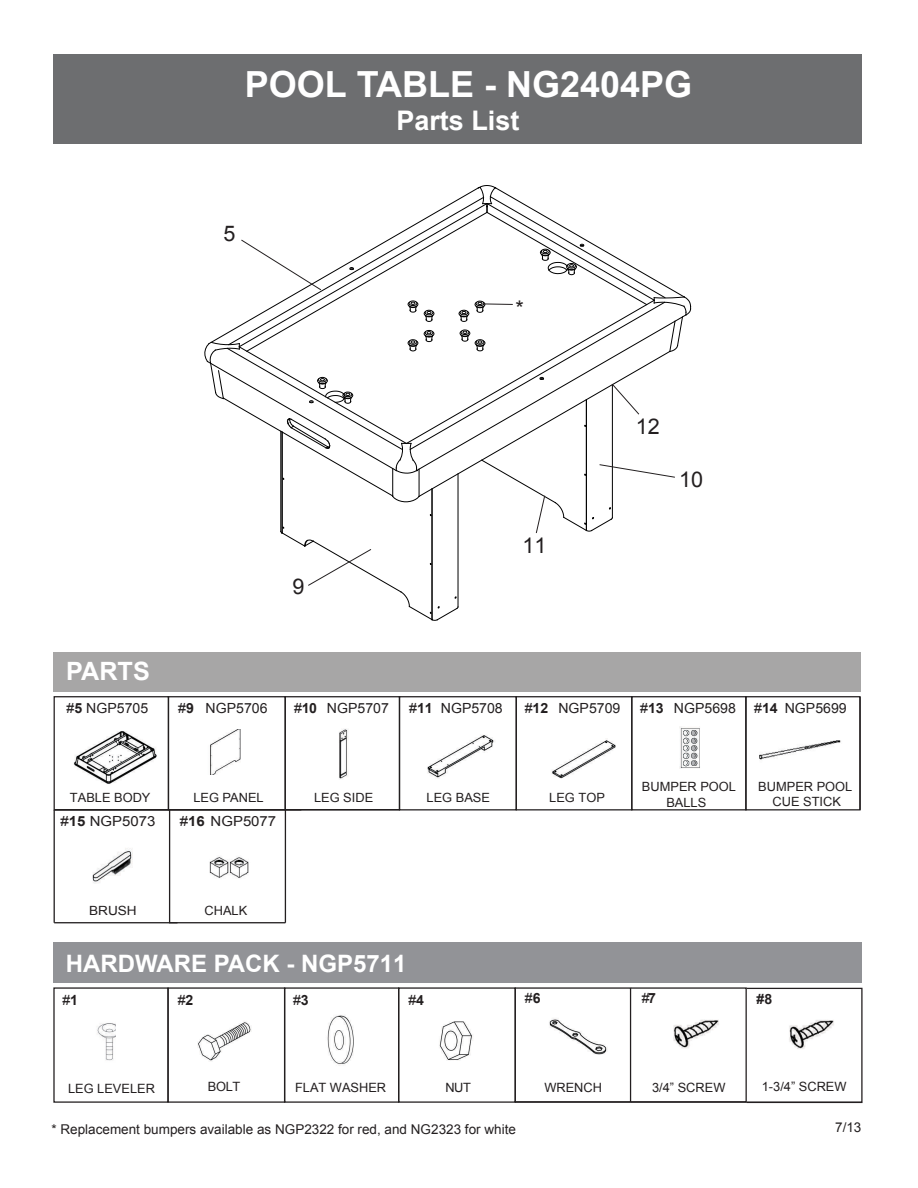
<style>
.page{position:relative;width:918px;height:1188px;background:#fff}
.page>*{position:absolute;margin:0;border:0;box-sizing:border-box;transform-origin:0 0}
.t1{font:700 36px "Arial";color:#fff}
.t2{font:700 27px "Arial";color:#fff}
.t3{font:700 25.2px "Arial";color:#fff}
.t4{font:700 24px "Arial";color:#fff}
.t5{font:21.6px "Arial";color:#231f20}
.t6{font:14.1px "Arial";color:#231f20}
.t7{font:700 14.1px "Arial";color:#231f20}
.t8{font:13.95px "Arial";color:#231f20}
.t9{font:13.95px "Arial";color:#231f20;scale:1.07 1}
.t10{font:13.5px "Arial";color:#231f20}
.t11{font:12.75px/15.3px "Arial";color:#231f20;text-align:center}
.t12{font:12.75px "Arial";color:#231f20;scale:1.07 1}
.s1{font-weight:700}
</style>
<div class="page">
<div style="left:54px;top:54px;width:808px;height:90px;background:#6d6e70"></div>
<div style="left:53px;top:653px;width:808px;height:39px;background:#a7a6a6"></div>
<div style="left:54px;top:696px;width:115px;height:114px;border:1px solid #231f20"></div>
<div style="left:168px;top:696px;width:118px;height:114px;border:1px solid #231f20"></div>
<div style="left:285px;top:696px;width:115px;height:114px;border:1px solid #231f20"></div>
<div style="left:399px;top:696px;width:118px;height:114px;border:1px solid #231f20"></div>
<div style="left:516px;top:696px;width:116px;height:114px;border:1px solid #231f20"></div>
<div style="left:631px;top:696px;width:116px;height:114px;border:1px solid #231f20"></div>
<div style="left:745px;top:696px;width:116px;height:114px;border:1px solid #231f20"></div>
<hr style="left:285px;top:809px;width:114px;height:1px;background:#231f20">
<img style="left:759px;top:740px;width:82px;height:20px">
<hr style="left:859px;top:697px;width:2px;height:113px;background:#231f20">
<div style="left:54px;top:942px;width:808px;height:41px;background:#929397"></div>
<div style="left:53px;top:987px;width:116px;height:116px;border:1px solid #231f20"></div>
<div style="left:167px;top:987px;width:118px;height:116px;border:1px solid #231f20"></div>
<div style="left:284px;top:987px;width:115px;height:116px;border:1px solid #231f20"></div>
<div style="left:398px;top:987px;width:118px;height:116px;border:1px solid #231f20"></div>
<div style="left:515px;top:987px;width:116px;height:116px;border:1px solid #231f20"></div>
<hr style="left:515px;top:1101px;width:116px;height:2px;background:#231f20">
<div style="left:630px;top:987px;width:117px;height:116px;border:1px solid #231f20"></div>
<hr style="left:631px;top:1101px;width:115px;height:2px;background:#231f20">
<img style="left:673px;top:1019px;width:46px;height:30px">
<div style="left:746px;top:988px;width:117px;height:115px;border:1px solid #231f20"></div>
<hr style="left:747px;top:1102px;width:115px;height:1px;background:#231f20">
<img style="left:789px;top:1020px;width:45px;height:29px">
<img style="left:549px;top:1018px;width:58px;height:37px">
<img style="left:197px;top:1021px;width:55px;height:40px">
<img style="left:439px;top:1021px;width:34px;height:40px">
<img style="left:97px;top:1023px;width:18px;height:38px">
<img style="left:73px;top:731px;width:84px;height:53px">
<img style="left:210px;top:730px;width:31px;height:45px">
<img style="left:339px;top:729px;width:9px;height:50px">
<img style="left:427px;top:735px;width:67px;height:44px">
<img style="left:551px;top:738px;width:65px;height:41px">
<img style="left:679px;top:726px;width:21px;height:43px">
<hr style="left:54px;top:922px;width:124px;height:1px;background:#231f20">
<svg style="left:168px;top:810px;width:119px;height:114px"></svg>
<hr style="left:285px;top:810px;width:1px;height:113px;background:#231f20">
<hr style="left:54px;top:809px;width:247px;height:1px;background:#231f20">
<img style="left:92px;top:848px;width:41px;height:36px">
<hr style="left:54px;top:810px;width:1px;height:113px;background:#231f20">
<img style="left:327px;top:1015px;width:27px;height:51px">
<svg style="left:204px;top:185px;width:488px;height:436px"></svg>
<h1 class="t1" style="left:245px;top:60px;width:449px">POOL TABLE - NG2404PG</h1>
<h2 class="t2" style="left:396px;top:102px;width:125px">Parts List</h2>
<h3 class="t5" style="left:224px;top:219px;width:14px">5</h3>
<h3 class="t5" style="left:516px;top:294px;width:10px">*</h3>
<h3 class="t5" style="left:292px;top:573px;width:14px">9</h3>
<h3 class="t5" style="left:522px;top:531px;width:26px">11</h3>
<h3 class="t5" style="left:636px;top:413px;width:26px">12</h3>
<h3 class="t5" style="left:679px;top:465px;width:26px">10</h3>
<h3 class="t3" style="left:66px;top:655px;width:85px">PARTS</h3>
<p class="t8" style="left:67px;top:699px;width:83px">#<span class="s1">5</span> NGP5705</p>
<p class="t8" style="left:178px;top:699px;width:91px">#<span class="s1">9</span> NGP5706</p>
<p class="t8" style="left:294px;top:699px;width:96px">#<span class="s1">10</span> NGP5707</p>
<p class="t8" style="left:409px;top:699px;width:95px">#<span class="s1">11</span> NGP5708</p>
<p class="t8" style="left:525px;top:699px;width:97px">#<span class="s1">12</span> NGP5709</p>
<p class="t8" style="left:640px;top:699px;width:97px">#<span class="s1">13</span> NGP5698</p>
<p class="t8" style="left:754px;top:699px;width:94px">#<span class="s1">14</span> NGP5699</p>
<p class="t11" style="left:70px;top:790px;width:82px">TABLE BODY</p>
<p class="t11" style="left:193px;top:790px;width:72px">LEG PANEL</p>
<p class="t11" style="left:758px;top:779px;width:96px">BUMPER POOL<br>CUE STICK</p>
<p class="t11" style="left:549px;top:790px;width:57px">LEG TOP</p>
<p class="t11" style="left:642px;top:779px;width:96px">BUMPER POOL<br>BALLS</p>
<p class="t11" style="left:314px;top:790px;width:61px">LEG SIDE</p>
<p class="t11" style="left:427px;top:790px;width:65px">LEG BASE</p>
<p class="t9" style="left:61px;top:812px;width:90px">#<span class="s1">15</span> NGP5073</p>
<p class="t9" style="left:180px;top:812px;width:92px">#<span class="s1">16</span> NGP5077</p>
<p class="t12" style="left:89px;top:903px;width:46px">BRUSH</p>
<p class="t11" style="left:205px;top:903px;width:44px">CHALK</p>
<h3 class="t4" style="left:66px;top:947px;width:342px">HARDWARE PACK - NGP5711</h3>
<p class="t6" style="left:62px;top:991px;width:17px">#<span class="s1">1</span></p>
<p class="t6" style="left:178px;top:991px;width:17px">#<span class="s1">2</span></p>
<p class="t6" style="left:293px;top:991px;width:17px">#<span class="s1">3</span></p>
<p class="t6" style="left:408px;top:991px;width:17px">#<span class="s1">4</span></p>
<p class="t6" style="left:525px;top:989px;width:17px">#<span class="s1">6</span></p>
<p class="t11" style="left:68px;top:1081px;width:88px">LEG LEVELER</p>
<p class="t11" style="left:208px;top:1080px;width:34px">BOLT</p>
<p class="t11" style="left:295px;top:1080px;width:93px">FLAT WASHER</p>
<p class="t11" style="left:445px;top:1080px;width:27px">NUT</p>
<p class="t10" style="left:52px;top:1120px;width:466px">* Replacement bumpers available as NGP2322 for red, and NG2323 for white</p>
<p class="t11" style="left:544px;top:1080px;width:59px">WRENCH</p>
<p class="t6" style="left:642px;top:989px;width:16px">#<span class="s1">7</span></p>
<p class="t11" style="left:652px;top:1080px;width:75px">3/4” SCREW</p>
<p class="t7" style="left:757px;top:989px;width:17px">#8</p>
<p class="t11" style="left:762px;top:1079px;width:86px">1-3/4” SCREW</p>
<p class="t10" style="left:835px;top:1119px;width:28px">7/13</p>
</div>
